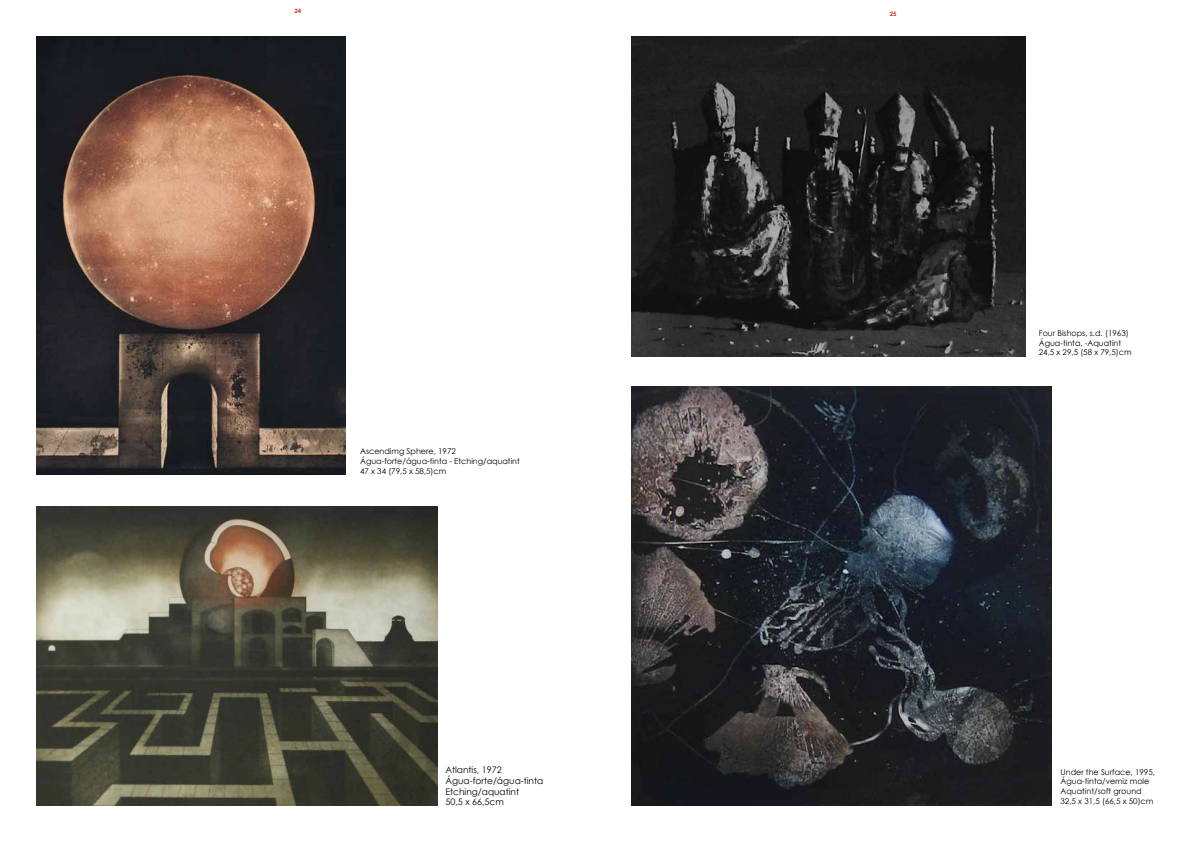
<style>
.page{position:relative;width:1191px;height:842px;background:#fff}
.page>*{position:absolute;margin:0;border:0;box-sizing:border-box;transform-origin:0 0}
.t1{font:9px/10.8px "Century Gothic";color:#000}
.t2{font:8px/9.6px "Century Gothic";color:#000}
.t3{font:700 6px "Century Gothic";color:#ca2e25}
</style>
<div class="page">
<img style="left:36px;top:36px;width:309px;height:439px">
<img style="left:36px;top:506px;width:401px;height:300px">
<img style="left:631px;top:36px;width:394px;height:320px">
<img style="left:631px;top:386px;width:420px;height:420px">
<p class="t3" style="left:294px;top:6px;width:8px">24</p>
<p class="t3" style="left:890px;top:9px;width:8px">25</p>
<p class="t2" style="left:360px;top:447px;width:161px">Ascendimg Sphere, 1972<br>Água-forte/água-tinta - Etching/aquatint<br>47 x 34 (79,5 x 58,5)cm</p>
<p class="t2" style="left:1038px;top:328px;width:94px">Four Bishops, s.d. (1963)<br>Água-tinta, -Aquatint<br>24,5 x 29,5 (58 x 79,5)cm</p>
<p class="t1" style="left:445px;top:764px;width:99px">Atlantis, 1972<br>Água-forte/água-tinta<br>Etching/aquatint<br>50,5 x 66,5cm</p>
<p class="t2" style="left:1060px;top:767px;width:96px">Under the Surface, 1995,<br>Água-tinta/verniz mole<br>Aquatint/soft ground<br>32,5 x 31,5 (66,5 x 50)cm</p>
</div>
